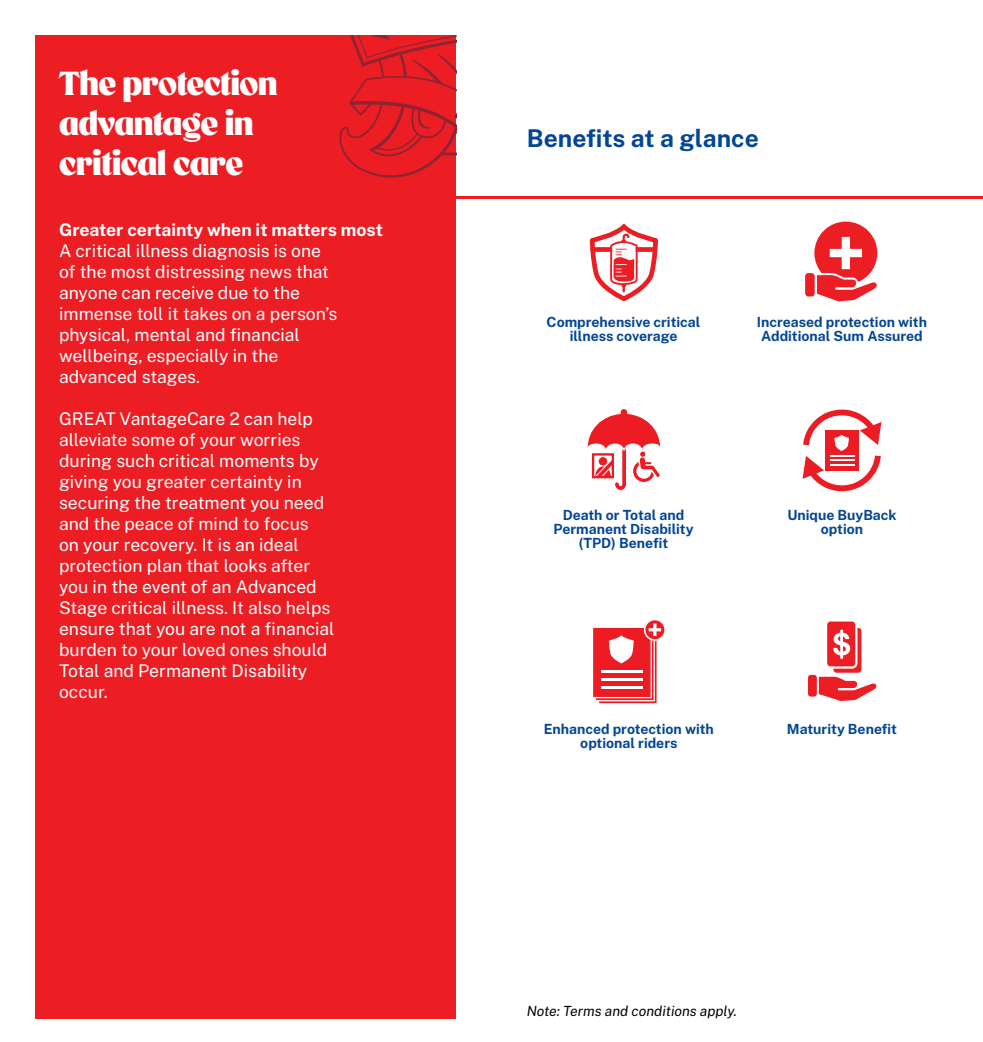
<style>
.page{position:relative;width:983px;height:1042px;background:#fff}
.page>*{position:absolute;margin:0;border:0;box-sizing:border-box;transform-origin:0 0}
.t1{font:800 33.25px/39.9px "Mr Banks";letter-spacing:-.025em;color:#fff}
.t2{font:700 24.5px "Public Sans";color:#034694}
.t3{font:17.5px/21px "Public Sans";color:#fff}
.t4{font:700 17.5px "Public Sans";color:#fff}
.t5{font:700 14px/14px "Public Sans";color:#034694;text-align:center}
.t6{font:italic 14px "Public Sans";color:#000}
</style>
<div class="page">
<div style="left:35px;top:35px;width:421px;height:983px;background:#ed1d24"></div>
<hr style="left:491px;top:196px;width:491px;height:2px;background:#ed1d24">
<svg style="left:339px;top:35px;width:117px;height:143px"></svg>
<hr style="left:59px;top:196px;width:433px;height:2px;background:#ed1d24">
<div style="left:814px;top:222px;width:63px;height:62px;background:#ed1d24;border-radius:50%"></div>
<div style="left:804px;top:273px;width:10px;height:23px;background:#ed1d24;border-radius:3px"></div>
<svg style="left:814px;top:237px;width:64px;height:65px"></svg>
<svg style="left:589px;top:224px;width:69px;height:77px"></svg>
<svg style="left:587px;top:409px;width:73px;height:81px"></svg>
<div style="left:591px;top:453px;width:23px;height:25px;border:2px solid #ed1c24"></div>
<svg style="left:833px;top:628px;width:28px;height:45px"></svg>
<svg style="left:827px;top:621px;width:30px;height:47px"></svg>
<svg style="left:818px;top:677px;width:58px;height:24px"></svg>
<div style="left:807px;top:675px;width:9px;height:21px;background:#ed1d24;border-radius:3px"></div>
<svg style="left:802px;top:409px;width:79px;height:82px"></svg>
<svg style="left:644px;top:619px;width:21px;height:21px"></svg>
<div style="left:643px;top:619px;width:22px;height:22px;border:2px solid #fff;border-radius:50%"></div>
<svg style="left:593px;top:623px;width:68px;height:81px"></svg>
<h1 class="t1" style="left:59px;top:64px;width:220px">The protection advantage in critical care</h1>
<p class="t4" style="left:59px;top:218px;width:325px">Greater certainty when it matters most</p>
<p class="t3" style="left:59px;top:239px;width:280px">A critical illness diagnosis is one of the most distressing news that anyone can receive due to the immense toll it takes on a person’s physical, mental and financial wellbeing, especially in the advanced stages.</p>
<p class="t3" style="left:59px;top:407px;width:277px">GREAT VantageCare 2 can help alleviate some of your worries during such critical moments by giving you greater certainty in securing the treatment you need and the peace of mind to focus<br>on your recovery. It is an ideal protection plan that looks after you in the event of an Advanced<br>Stage critical illness. It also helps ensure that you are not a financial burden to your loved ones should<br>Total and Permanent Disability occur.</p>
<h2 class="t2" style="left:526px;top:122px;width:233px">Benefits at a glance</h2>
<p class="t5" style="left:546px;top:314px;width:155px">Comprehensive critical illness coverage</p>
<p class="t5" style="left:756px;top:314px;width:172px">Increased protection with<br>Additional Sum Assured</p>
<p class="t5" style="left:553px;top:507px;width:142px">Death or Total and<br>Permanent Disability (TPD) Benefit</p>
<p class="t5" style="left:787px;top:507px;width:111px">Unique BuyBack option</p>
<p class="t5" style="left:543px;top:722px;width:172px">Enhanced protection with</p>
<p class="t5" style="left:786px;top:722px;width:111px">Maturity Benefit</p>
<p class="t5" style="left:580px;top:736px;width:99px">optional riders</p>
<p class="t6" style="left:526px;top:1002px;width:212px">Note: Terms and conditions apply.</p>
</div>
